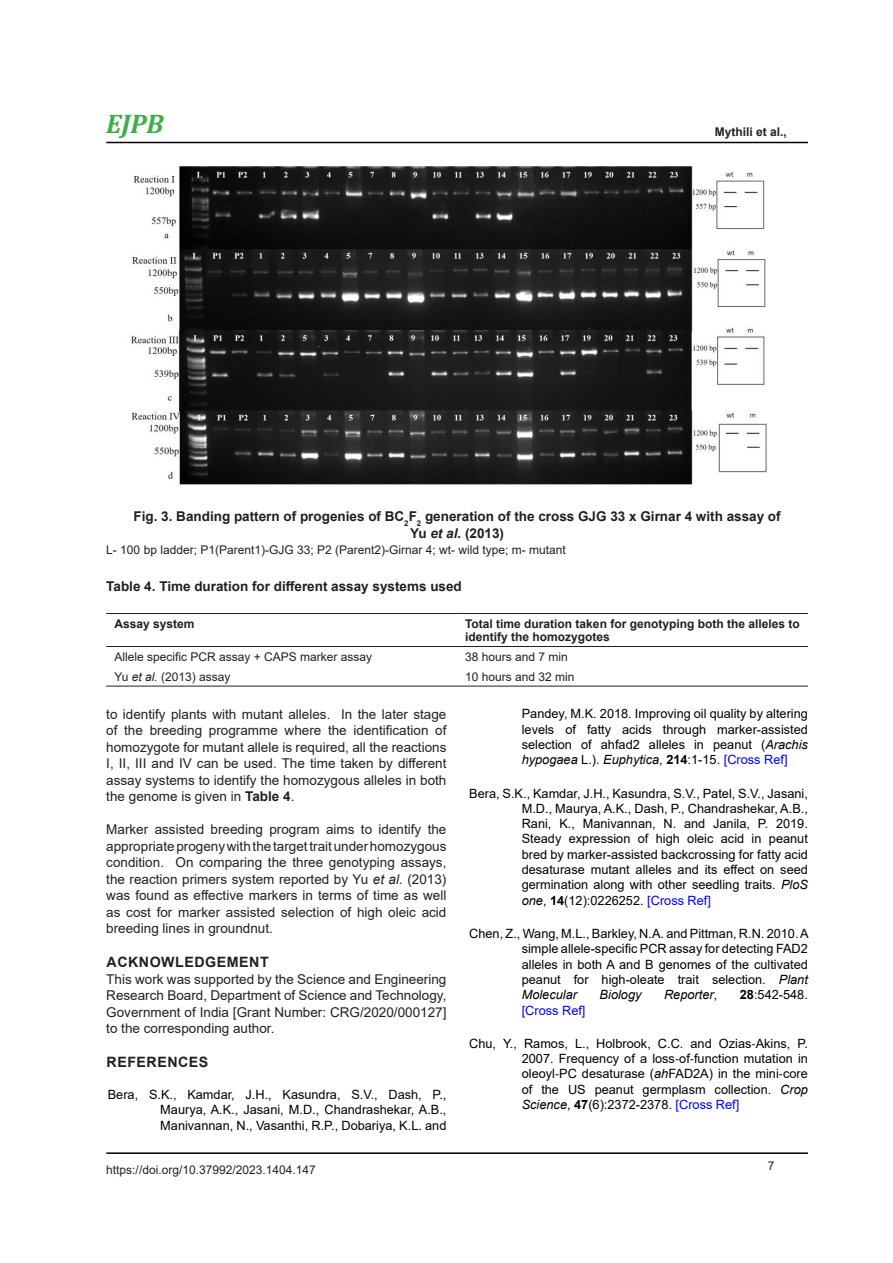
<style>
.page{position:relative;width:893px;height:1263px;background:#fff}
.page>*{position:absolute;margin:0;border:0;box-sizing:border-box;transform-origin:0 0}
.t1{font:italic 700 27px "Cambria";color:#40ae49}
.SubTitle{font:700 14.25px "Arial";letter-spacing:.035em;color:#231f20}
.body_text{font:13.5px/16.5px "Arial";color:#231f20;text-align:justify}
.body_text-2{font:700 13.5px/16.5px "Arial";color:#231f20;text-align:center}
.t2{font:13.05px "Arial";letter-spacing:.005em;color:#000}
.References{font:12.75px/15.3px "Arial";color:#000;text-align:justify}
.References-2{font:italic 12.75px "Arial";color:#000}
.References-3{font:12.75px "Arial";color:#00f}
.body_text-3{font:12px "Arial";color:#231f20}
.t3{font:700 12px/13.2px "Arial";color:#231f20}
.s1{font-style:italic}
.s2{font-weight:700}
.s3{color:#00f}
.s4{font-style:normal}
.s5{font-family:"Cambria Math"}
</style>
<div class="page">
<hr style="left:106px;top:1152px;width:702px;height:2px;background:#000">
<hr style="left:106px;top:142px;width:702px;height:1px;background:#000">
<img style="left:130px;top:166px;width:637px;height:319px">
<hr style="left:106px;top:686px;width:351px;height:1px;background:#231f20">
<hr style="left:457px;top:686px;width:351px;height:1px;background:#231f20">
<hr style="left:106px;top:613px;width:351px;height:1px;background:#231f20">
<hr style="left:457px;top:613px;width:351px;height:1px;background:#231f20">
<hr style="left:106px;top:646px;width:351px;height:1px;background:#231f20">
<hr style="left:457px;top:646px;width:351px;height:1px;background:#231f20">
<h1 class="t1" style="left:106px;top:105px;width:59px">EJPB</h1>
<p class="t3" style="left:715px;top:125px;width:74px">Mythili et al.,</p>
<p class="body_text-2" style="left:134px;top:508px;width:649px">Fig. 3. Banding pattern of progenies of BC<sub>2</sub>F<sub>2</sub> generation of the cross GJG 33 x Girnar 4 with assay of<br>Yu <span class="s1">et al.</span> (2013)</p>
<p class="body_text-3" style="left:106px;top:542px;width:461px">L- 100 bp ladder; P1(Parent1)-GJG 33; P2 (Parent2)-Girnar 4; wt- wild type; m- mutant</p>
<p class="body_text-2" style="left:106px;top:578px;width:357px">Table 4. Time duration for different assay systems used</p>
<p class="t3" style="left:114px;top:617px;width:82px">Assay system</p>
<p class="t3" style="left:465px;top:617px;width:336px">Total time duration taken for genotyping both the alleles to identify the homozygotes</p>
<p class="body_text-3" style="left:114px;top:648px;width:259px">Allele specific PCR assay + CAPS marker assay</p>
<p class="body_text-3" style="left:465px;top:648px;width:104px">38 hours and 7 min</p>
<p class="body_text-3" style="left:114px;top:668px;width:118px">Yu <span class="s1">et al.</span> (2013) assay</p>
<p class="body_text-3" style="left:465px;top:668px;width:111px">10 hours and 32 min</p>
<p class="body_text" style="left:106px;top:706px;width:342px">to identify plants with mutant alleles. In the later stage of the breeding programme where the identification of homozygote for mutant allele is required, all the reactions I, II, III and IV can be used. The time taken by different assay systems to identify the homozygous alleles in both the genome is given in <span class="s2">Table 4</span>.</p>
<p class="body_text" style="left:106px;top:821px;width:342px">Marker assisted breeding program aims to identify the appropriate progeny with the target trait under homozygous condition. On comparing the three genotyping assays, the reaction primers system reported by Yu <span class="s1">et al.</span> (2013) was found as effective markers in terms of time as well as cost for marker assisted selection of high oleic acid breeding lines in groundnut.</p>
<p class="SubTitle" style="left:107px;top:952px;width:164px">ACKNOWLEDGEMENT</p>
<p class="body_text" style="left:106px;top:970px;width:342px">This work was supported by the Science and Engineering Research Board, Department of Science and Technology, Government of India [Grant Number: CRG/2020/000127] to the corresponding author.</p>
<p class="SubTitle" style="left:107px;top:1051px;width:103px">REFERENCES</p>
<p class="References" style="left:160px;top:1087px;width:288px;text-indent:-52px">Bera, S.K., Kamdar, J.H., Kasundra, S.V., Dash, P., Maurya, A.K., Jasani, M.D., Chandrashekar, A.B., Manivannan, N., Vasanthi, R.P., Dobariya, K.L. and</p>
<p class="t2" style="left:126px;top:545px;width:557px">(2013). L- 100 bp ladder; P1(Parent1)-GJG 33; P2 (Parent2)-Girnar 4; wt- wild type; m- mutant</p>
<p class="References" style="left:522px;top:706px;width:288px">Pandey, M.K. 2018. Improving oil quality by altering levels of fatty acids through marker-assisted selection of ahfad2 alleles in peanut (<span class="s1">Arachis hypogaea</span> L.). <span class="s1">Euphytica</span>, <span class="s2">214</span>:1-15. <span class="s3">[Cross Ref]</span></p>
<p class="References" style="left:522px;top:785px;width:288px;text-indent:-52px">Bera, S.K., Kamdar, J.H., Kasundra, S.V., Patel, S.V., Jasani, M.D., Maurya, A.K., Dash, P., Chandrashekar, A.B., Rani, K., Manivannan, N. and Janila, P. 2019.<br>Steady expression of high oleic acid in peanut bred by marker-assisted backcrossing for fatty acid desaturase mutant alleles and its effect on seed germination along with other seedling traits. <span class="s1">PloS one</span>, <span class="s2">14</span>(12):0226252. <span class="s3">[Cross Ref]</span></p>
<p class="References" style="left:522px;top:926px;width:288px;text-indent:-52px">Chen, Z., Wang, M.L., Barkley, N.A. and Pittman, R.N. 2010. A simple allele-specific PCR assay for detecting FAD2 alleles in both A and B genomes of the cultivated peanut for high-oleate trait selection. <span class="s1">Plant Molecular</span></p>
<p class="References-2" style="left:600px;top:986px;width:43px">Biology</p>
<p class="References-2" style="left:664px;top:986px;width:55px">Reporter<span class="s4">,</span></p>
<p class="References" style="left:740px;top:987px;width:70px"><span class="s2">28</span>:542-548.</p>
<p class="References-3" style="left:522px;top:1001px;width:65px">[Cross Ref]</p>
<p class="References" style="left:522px;top:1035px;width:288px;text-indent:-52px">Chu, Y., Ramos, L., Holbrook, C.C. and Ozias<span class="s5">‐</span>Akins, P.<br>2007. Frequency of a loss<span class="s5">‐</span>of<span class="s5">‐</span>function mutation in oleoyl<span class="s5">‐</span>PC desaturase (<span class="s1">ah</span>FAD2A) in the mini<span class="s5">‐</span>core of the US peanut germplasm collection. <span class="s1">Crop Science</span>, <span class="s2">47</span>(6):2372-2378. <span class="s3">[Cross Ref]</span></p>
<p class="body_text-3" style="left:106px;top:1161px;width:211px">https://doi.org/10.37992/2023.1404.147</p>
<p class="body_text-3" style="left:768px;top:1157px;width:8px">7</p>
</div>
